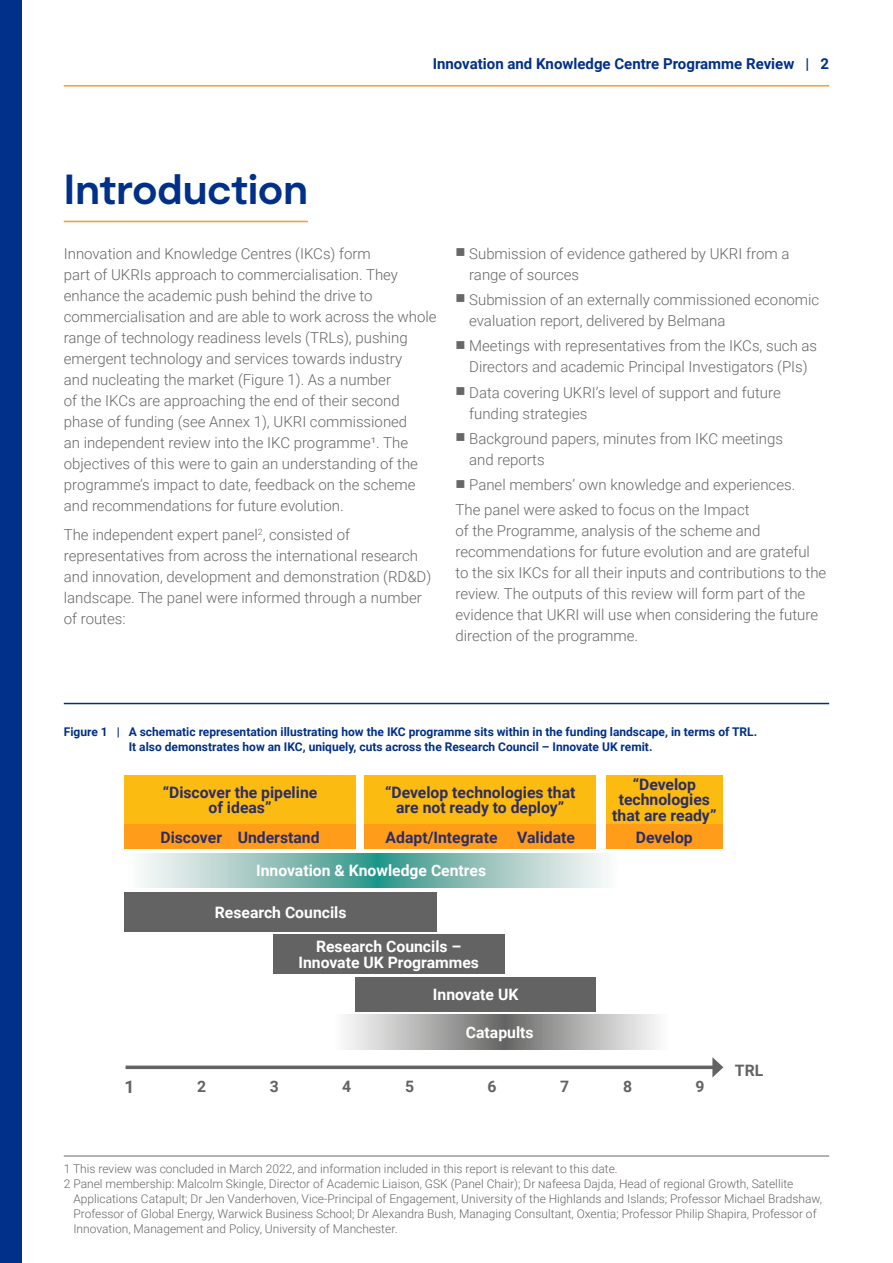
<style>
.page{position:relative;width:893px;height:1263px;background:#fff}
.page>*{position:absolute;margin:0;border:0;box-sizing:border-box;transform-origin:0 0}
.H1_line{font:700 42px "Moderat";letter-spacing:-.005em;color:#003088}
.t1{font:700 17.55px "Roboto";color:#646363}
.t2{font:700 15.75px/15.8px "Roboto";color:#2d2d62;text-align:center}
.t3{font:700 15.75px/34.7px "Roboto";color:#fff}
.t4{font:700 15.75px "Roboto";color:#646363}
.t5{font:300 15px/21px "Roboto";color:#676767}
.t6{font:700 15px "Roboto";color:#003088}
.t7{font:300 12px/15px "Roboto";color:#676767}
.t8{font:700 12px/15px "Roboto";color:#003088}
.s1{color:#be2bbb}
</style>
<div class="page">
<hr style="left:64px;top:85px;width:765px;height:2px;background:#ff9d1b">
<div style="left:0;top:0;width:21px;height:1263px;background:#003088"></div>
<hr style="left:64px;top:221px;width:244px;height:1px;background:#ff9d1b">
<hr style="left:64px;top:1156px;width:765px;height:1px;background:#676767">
<svg style="left:142px;top:853px;width:463px;height:35px;background:#98c6bf"></svg>
<svg style="left:345px;top:1014px;width:313px;height:35px;background:#b0afaf"></svg>
<div style="left:125px;top:775px;width:231px;height:49px;background:#fbbb10"></div>
<div style="left:365px;top:775px;width:231px;height:49px;background:#fbbb10"></div>
<div style="left:606px;top:775px;width:117px;height:49px;background:#fbbb10"></div>
<div style="left:125px;top:824px;width:231px;height:25px;background:#ff9d1b"></div>
<div style="left:365px;top:824px;width:231px;height:25px;background:#ff9d1b"></div>
<div style="left:606px;top:824px;width:117px;height:25px;background:#ff9d1b"></div>
<div style="left:125px;top:892px;width:312px;height:39px;background:#646363"></div>
<div style="left:273px;top:934px;width:231px;height:40px;background:#646363"></div>
<div style="left:356px;top:977px;width:240px;height:35px;background:#646363"></div>
<svg style="left:126px;top:1065px;width:586px;height:4px;background:#7a7979"></svg>
<svg style="left:712px;top:1057px;width:11px;height:20px"></svg>
<hr style="left:64px;top:703px;width:765px;height:1px;background:#003088">
<p class="H1_line" style="left:64px;top:165px;width:246px">Introduction</p>
<p class="t6" style="left:433px;top:53px;width:398px">Innovation and Knowledge Centre Programme Review | 2</p>
<h3 class="t5" style="left:64px;top:242px;width:374px">Innovation and Knowledge Centres (IKCs) form<br>part of UKRIs approach to commercialisation. They enhance the academic push behind the drive to commercialisation and are able to work across the whole range of technology readiness levels (TRLs), pushing emergent technology and services towards industry<br>and nucleating the market (Figure 1). As a number<br>of the IKCs are approaching the end of their second phase of funding (see Annex 1), UKRI commissioned<br>an independent review into the IKC programme¹. The objectives of this were to gain an understanding of the programme’s impact to date, feedback on the scheme and recommendations for future evolution.</h3>
<h3 class="t5" style="left:64px;top:524px;width:369px">The independent expert panel<sup>2</sup>, consisted of representatives from across the international research and innovation, development and demonstration (RD&amp;D) landscape. The panel were informed through a number of routes:</h3>
<h3 class="t5" style="left:469px;top:242px;width:322px;text-indent:-14px">■ Submission of evidence gathered by UKRI from a range of sources</h3>
<h3 class="t5" style="left:469px;top:289px;width:352px;text-indent:-14px">■ Submission of an externally commissioned economic evaluation report, delivered by Belmana</h3>
<h3 class="t5" style="left:455px;top:335px;width:363px;text-align:center">■ Meetings with representatives from the IKCs, such as<br>Directors and academic Principal Investigators (PIs)</h3>
<h3 class="t5" style="left:469px;top:381px;width:313px;text-indent:-14px">■ Data covering UKRI’s level of support and future funding strategies</h3>
<h3 class="t5" style="left:469px;top:427px;width:315px;text-indent:-14px">■ Background papers, minutes from IKC meetings and reports</h3>
<h3 class="t5" style="left:455px;top:474px;width:341px">■ Panel members’ own knowledge and experiences.</h3>
<h3 class="t5" style="left:455px;top:499px;width:372px">The panel were asked to focus on the Impact<br>of the Programme, analysis of the scheme and recommendations for future evolution and are grateful to the six IKCs for all their inputs and contributions to the review. The outputs of this review will form part of the evidence that UKRI will use when considering the future direction of the programme.</h3>
<h3 class="t8" style="left:129px;top:724px;width:630px;text-indent:-65px">Figure 1 | A schematic representation illustrating how the IKC programme sits within in the funding landscape, in terms of TRL.<br>It also demonstrates how an IKC, uniquely, cuts across the Research Council – Innovate UK remit.</h3>
<p class="t2" style="left:163px;top:783px;width:156px">“Discover the pipeline of ideas”</p>
<p class="t2" style="left:385px;top:783px;width:192px">“Develop technologies that are not ready to deploy”</p>
<p class="t2" style="left:612px;top:776px;width:106px">“Develop technologies that are ready”</p>
<p class="t2" style="left:160px;top:828px;width:161px">Discover Understand</p>
<p class="t2" style="left:386px;top:828px;width:191px">Adapt/Integrate Validate</p>
<p class="t2" style="left:636px;top:828px;width:58px">Develop</p>
<p class="t3" style="left:256px;top:853px;width:232px">Innovation &amp; Knowledge Centres</p>
<p class="t3" style="left:316px;top:894px;width:147px;text-indent:-101px">Research Councils<br>Research Councils –</p>
<p class="t3" style="left:433px;top:946px;width:87px;line-height:32.1px;text-indent:-135px">Innovate UK Programmes<br>Innovate UK</p>
<p class="t3" style="left:466px;top:1014px;width:69px">Catapults</p>
<p class="t1" style="left:125px;top:1075px;width:12px">1</p>
<p class="t4" style="left:197px;top:1075px;width:11px">2</p>
<p class="t4" style="left:270px;top:1075px;width:11px">3</p>
<p class="t4" style="left:342px;top:1075px;width:11px">4</p>
<p class="t4" style="left:405px;top:1075px;width:11px">5</p>
<p class="t4" style="left:487px;top:1075px;width:11px">6</p>
<p class="t4" style="left:560px;top:1075px;width:11px">7</p>
<p class="t4" style="left:623px;top:1075px;width:11px">8</p>
<p class="t4" style="left:696px;top:1075px;width:11px">9</p>
<p class="t4" style="left:735px;top:1059px;width:30px">TRL</p>
<h4 class="t7" style="left:64px;top:1161px;width:555px">1 This review was concluded in March 2022, and information included in this report is relevant to this date<span class="s1">.</span></h4>
<h4 class="t7" style="left:73px;top:1176px;width:750px;text-indent:-10px">2 Panel membership: Malcolm Skingle, Director of Academic Liaison, GSK (Panel Chair); Dr Nafeesa Dajda, Head of regional Growth, Satellite Applications Catapult; Dr Jen Vanderhoven, Vice-Principal of Engagement, University of the Highlands and Islands; Professor Michael Bradshaw, Professor of Global Energy, Warwick Business School; Dr Alexandra Bush, Managing Consultant, Oxentia; Professor Philip Shapira, Professor of Innovation, Management and Policy, University of Manchester.</h4>
</div>
